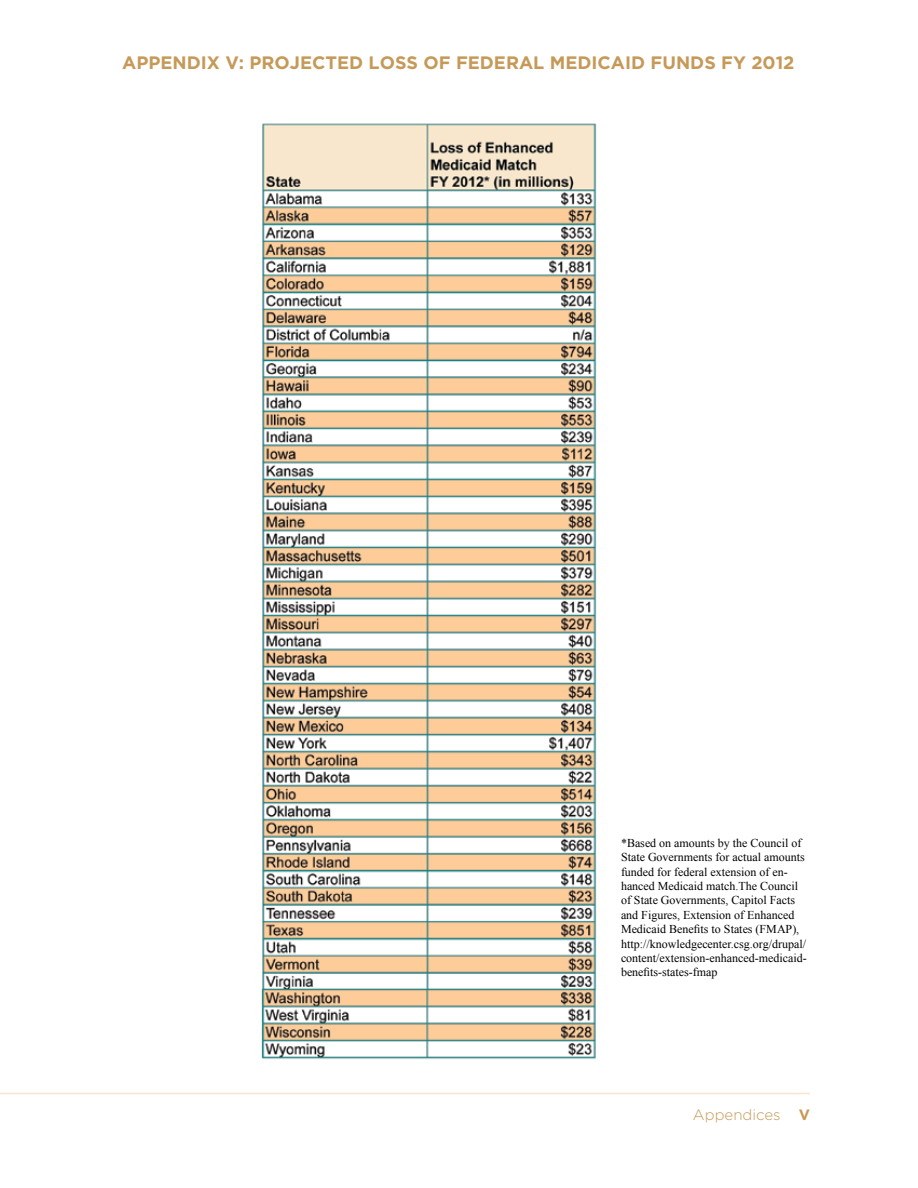
<style>
.page{position:relative;width:918px;height:1188px;background:#fff}
.page>*{position:absolute;margin:0;border:0;box-sizing:border-box;transform-origin:0 0}
.t1{font:700 18px "Gotham";color:#c69958}
.t2{font:300 15px "Gotham";color:#c69958}
.t3{font:12px/14.4px "Times New Roman";color:#000}
.s1{font-weight:700}
</style>
<div class="page">
<hr style="left:0;top:1093px;width:810px;height:1px;background:#f8e7cc">
<img style="left:261px;top:123px;width:336px;height:936px">
<h1 class="t1" style="left:122px;top:52px;width:674px">APPEN DIX V: PROJECTED LOSS OF FEDERAL MEDICAID FUN DS FY 2012</h1>
<p class="t3" style="left:621px;top:835px;width:187px">*Based on amounts by the Council of State Governments for actual amounts funded for federal extension of en&shy;hanced Medicaid match.The Council of State Governments, Capitol Facts and Figures, Extension of Enhanced Medicaid Benefits to States (FMAP), http://knowledgecenter.csg.org/drupal/ content/extension-enhanced-medicaid&shy;benefits-states-fmap</p>
<p class="t2" style="left:693px;top:1106px;width:118px">Appendices <span class="s1">V</span></p>
</div>
